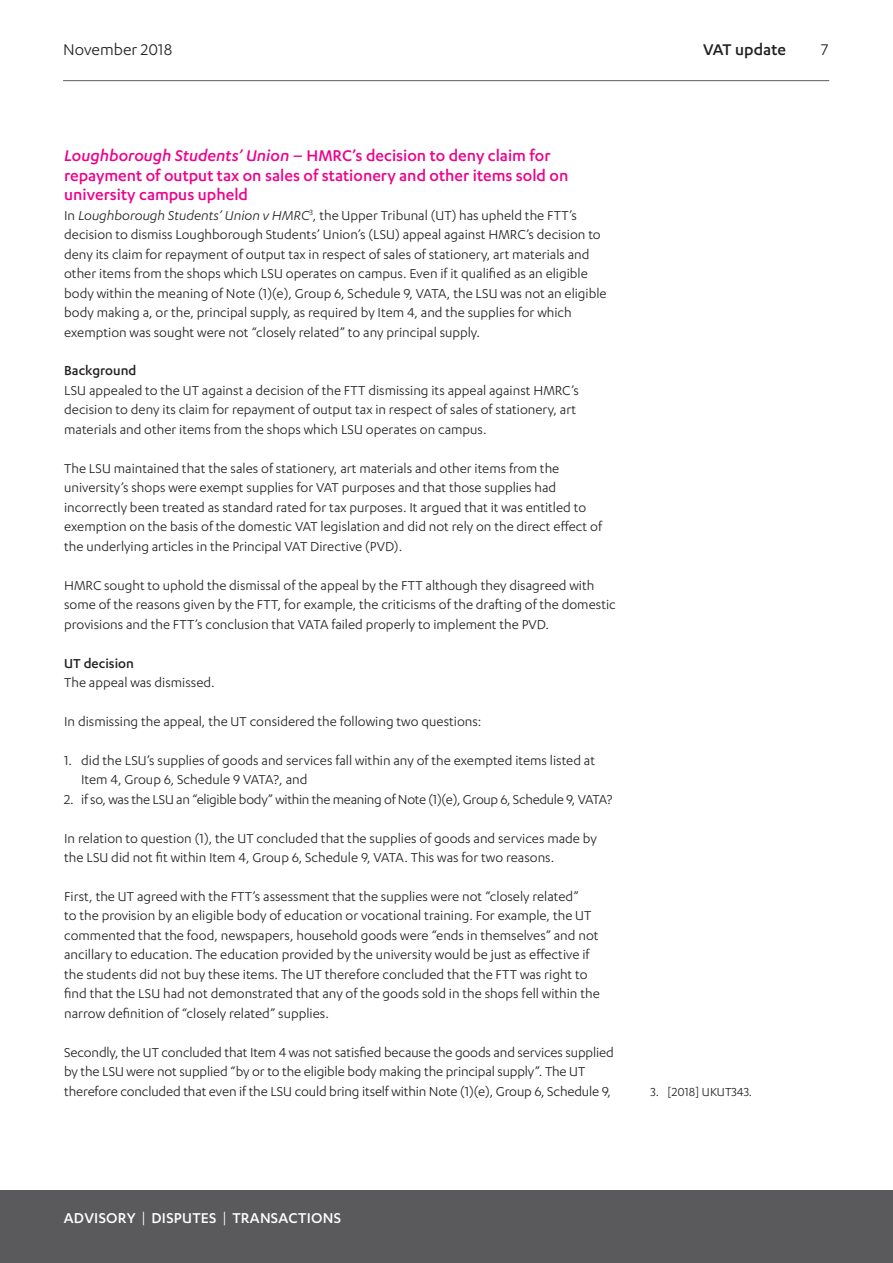
<style>
.page{position:relative;width:893px;height:1263px;background:#fff}
.page>*{position:absolute;margin:0;border:0;box-sizing:border-box;transform-origin:0 0}
.Heading_2__pink{font:500 18px/19.5px "Karbon";color:#ed028c}
.t1{font:18px "Karbon";color:#231f20}
.t2{font:500 18px "Karbon";color:#231f20}
.t3{font:500 16.5px "Karbon";letter-spacing:.015em;color:#fff}
.Body{font:15px/19.5px "Karbon";color:#231f20}
.Body-2{font:15px "Karbon";letter-spacing:-.02em;color:#231f20}
.Heading_3{font:500 15px "Karbon";color:#231f20}
.t4{font:13.5px "Karbon";color:#231f20}
.s1{font-style:italic}
.s2{font-weight:400}
</style>
<div class="page">
<hr style="left:63px;top:80px;width:766px;height:1px;background:#5a5a5d">
<div style="left:0;top:1191px;width:893px;height:72px;background:#5a5a5d"></div>
<p class="t1" style="left:63px;top:39px;width:111px">November 2018</p>
<p class="t2" style="left:703px;top:39px;width:84px">VAT update</p>
<p class="t1" style="left:821px;top:39px;width:9px">7</p>
<p class="Heading_2__pink" style="left:64px;top:145px;width:506px"><span class="s1">Loughborough Students’ Union</span> – HMRC’s decision to deny claim for repayment of output tax on sales of stationery and other items sold on university campus upheld</p>
<p class="Body" style="left:64px;top:205px;width:544px">In <span class="s1">Loughborough Students’ Union v HMRC</span><sup>3</sup>, the Upper Tribunal (UT) has upheld the FTT’s decision to dismiss Loughborough Students’ Union’s (LSU) appeal against HMRC’s decision to deny its claim for repayment of output tax in respect of sales of stationery, art materials and other items from the shops which LSU operates on campus. Even if it qualified as an eligible body within the meaning of Note (1)(e), Group 6, Schedule 9, VATA, the LSU was not an eligible body making a, or the, principal supply, as required by Item 4, and the supplies for which exemption was sought were not “closely related” to any principal supply.</p>
<p class="Heading_3" style="left:64px;top:362px;width:74px">Background</p>
<p class="Body" style="left:64px;top:380px;width:516px">LSU appealed to the UT against a decision of the FTT dismissing its appeal against HMRC’s decision to deny its claim for repayment of output tax in respect of sales of stationery, art materials and other items from the shops which LSU operates on campus.</p>
<p class="Body" style="left:64px;top:458px;width:539px">The LSU maintained that the sales of stationery, art materials and other items from the university’s shops were exempt supplies for VAT purposes and that those supplies had incorrectly been treated as standard rated for tax purposes. It argued that it was entitled to exemption on the basis of the domestic VAT legislation and did not rely on the direct effect of the underlying articles in the Principal VAT Directive (PVD).</p>
<p class="Body" style="left:64px;top:575px;width:553px">HMRC sought to uphold the dismissal of the appeal by the FTT although they disagreed with some of the reasons given by the FTT, for example, the criticisms of the drafting of the domestic provisions and the FTT’s conclusion that VATA failed properly to implement the PVD.</p>
<p class="Heading_3" style="left:64px;top:654px;width:71px">UT decision</p>
<p class="Body" style="left:64px;top:672px;width:152px">The appeal was dismissed.</p>
<p class="Body" style="left:64px;top:711px;width:419px">In dismissing the appeal, the UT considered the following two questions:</p>
<p class="Body" style="left:81px;top:750px;width:515px;text-indent:-17px">1. did the LSU’s supplies of goods and services fall within any of the exempted items listed at<br>Item 4, Group 6, Schedule 9 VATA?, and</p>
<p class="Body-2" style="left:64px;top:791px;width:550px">2. if so, was the LSU an “eligible body” within the meaning of Note (1)(e), Group 6, Schedule 9, VATA?</p>
<p class="Body" style="left:64px;top:828px;width:534px">In relation to question (1), the UT concluded that the supplies of goods and services made by the LSU did not fit within Item 4, Group 6, Schedule 9, VATA. This was for two reasons.</p>
<p class="Body" style="left:64px;top:886px;width:537px">First, the UT agreed with the FTT’s assessment that the supplies were not “closely related”<br>to the provision by an eligible body of education or vocational training. For example, the UT commented that the food, newspapers, household goods were “ends in themselves” and not ancillary to education. The education provided by the university would be just as effective if the students did not buy these items. The UT therefore concluded that the FTT was right to find that the LSU had not demonstrated that any of the goods sold in the shops fell within the narrow definition of “closely related” supplies.</p>
<p class="Body" style="left:64px;top:1042px;width:551px">Secondly, the UT concluded that Item 4 was not satisfied because the goods and services supplied by the LSU were not supplied “by or to the eligible body making the principal supply”. The UT therefore concluded that even if the LSU could bring itself within Note (1)(e), Group 6, Schedule 9,</p>
<p class="t4" style="left:651px;top:1084px;width:103px">3. [2018] UKUT343.</p>
<p class="t3" style="left:64px;top:1208px;width:279px">ADVISORY <span class="s2">|</span> DISPUTES <span class="s2">|</span> TRANSACTIONS</p>
</div>
